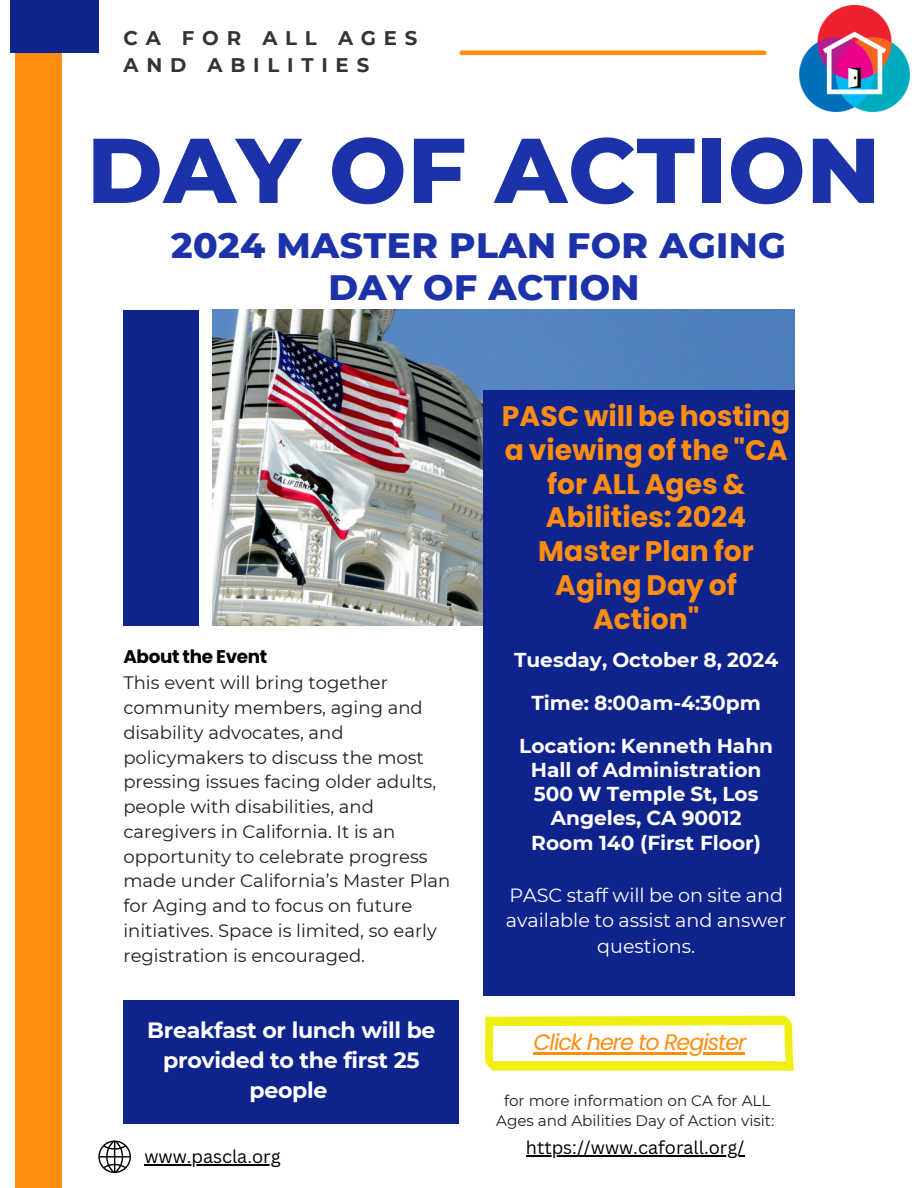
<style>
.page{position:relative;width:918px;height:1188px;background:#fff}
.page>*{position:absolute;margin:0;border:0;box-sizing:border-box;transform-origin:0 0}
.t1{font:800 91.8px "Montserrat";letter-spacing:.01em;color:#1c32a8}
.t2{font:800 36px/41.7px "Montserrat";letter-spacing:.01em;color:#1c32a8;text-align:center}
.t3{font:700 28.2px/33.8px "Poppins";color:#ff8d10;text-align:center}
.t4{font:italic 22.35px "Poppins";letter-spacing:-.05em;color:#ff8d10}
.t5{font:700 22.2px/30.3px "Montserrat";letter-spacing:-.015em;color:#fff;text-align:center}
.t6{font:700 20.1px/24.2px "Montserrat";color:#fff;text-align:center}
.t7{font:700 19.65px/27px "Montserrat";letter-spacing:.395em;color:#343434}
.t8{font:19.2px/25.8px "Montserrat";color:#fff;text-align:center}
.t9{font:700 18.3px "Poppins";letter-spacing:-.02em;color:#000}
.t10{font:18px/24.8px "Montserrat";color:#1e1e1e}
.t11{font:18px "Canva Sans";color:#000}
.t12{font:15.15px/20.2px "Montserrat";color:#1e1e1e;text-align:center}
</style>
<div class="page">
<div style="left:16px;top:0;width:46px;height:1188px;background:#ff8d10"></div>
<hr style="left:462px;top:51px;width:302px;height:4px;background:#ff8d10">
<img style="left:213px;top:310px;width:582px;height:315px">
<div style="left:483px;top:390px;width:311px;height:605px;background:#0f238d"></div>
<div style="left:123px;top:310px;width:75px;height:315px;background:#0f238d"></div>
<div style="left:10px;top:0;width:88px;height:53px;background:#0f238d"></div>
<img style="left:799px;top:5px;width:110px;height:106px">
<svg style="left:485px;top:1016px;width:309px;height:55px"></svg>
<svg style="left:98px;top:1140px;width:33px;height:33px"></svg>
<hr style="left:534px;top:1052px;width:211px;height:2px;background:#ff8d10">
<hr style="left:526px;top:1155px;width:218px;height:1px;background:#000">
<hr style="left:144px;top:1165px;width:137px;height:1px;background:#000">
<div style="left:123px;top:1001px;width:336px;height:123px;background:#0f238d"></div>
<p class="t7" style="left:123px;top:24px;width:296px">CA FOR ALL AGES<br>AND ABILITIES</p>
<h1 class="t1" style="left:87px;top:114px;width:795px">DAY OF ACTION</h1>
<h1 class="t2" style="left:171px;top:224px;width:616px">2024 MASTER PLAN FOR AGING<br>DAY OF ACTION</h1>
<p class="t9" style="left:123px;top:644px;width:145px">About the Event</p>
<h2 class="t10" style="left:123px;top:671px;width:328px">This event will bring together community members, aging and disability advocates, and policymakers to discuss the most pressing issues facing older adults, people with disabilities, and caregivers in California. It is an opportunity to celebrate progress made under California’s Master Plan for Aging and to focus on future initiatives. Space is limited, so early registration is encouraged.</h2>
<p class="t5" style="left:147px;top:1014px;width:290px">Breakfast or lunch will be provided to the first 25 people</p>
<p class="t11" style="left:144px;top:1144px;width:138px">www.pascla.org</p>
<p class="t3" style="left:502px;top:399px;width:290px">PASC will be hosting a viewing of the "CA for ALL Ages &amp;<br>Abilities: 2024<br>Master Plan for<br>Aging Day of<br>Action"</p>
<p class="t6" style="left:514px;top:638px;width:266px;line-height:43px">Tuesday, October 8, 2024<br>Time: 8:00am-4:30pm<br>Location: Kenneth Hahn</p>
<p class="t6" style="left:531px;top:758px;width:232px">Hall of Administration<br>500 W Temple St, Los<br>Angeles, CA 90012<br>Room 140 (First Floor)</p>
<p class="t8" style="left:506px;top:882px;width:282px">PASC staff will be on site and available to assist and answer questions.</p>
<p class="t4" style="left:534px;top:1027px;width:214px">Click here to Register</p>
<p class="t12" style="left:496px;top:1090px;width:280px">for more information on CA for ALL<br>Ages and Abilities Day of Action visit:</p>
<h4 class="t11" style="left:526px;top:1135px;width:220px">https://www.caforall.org/</h4>
</div>
